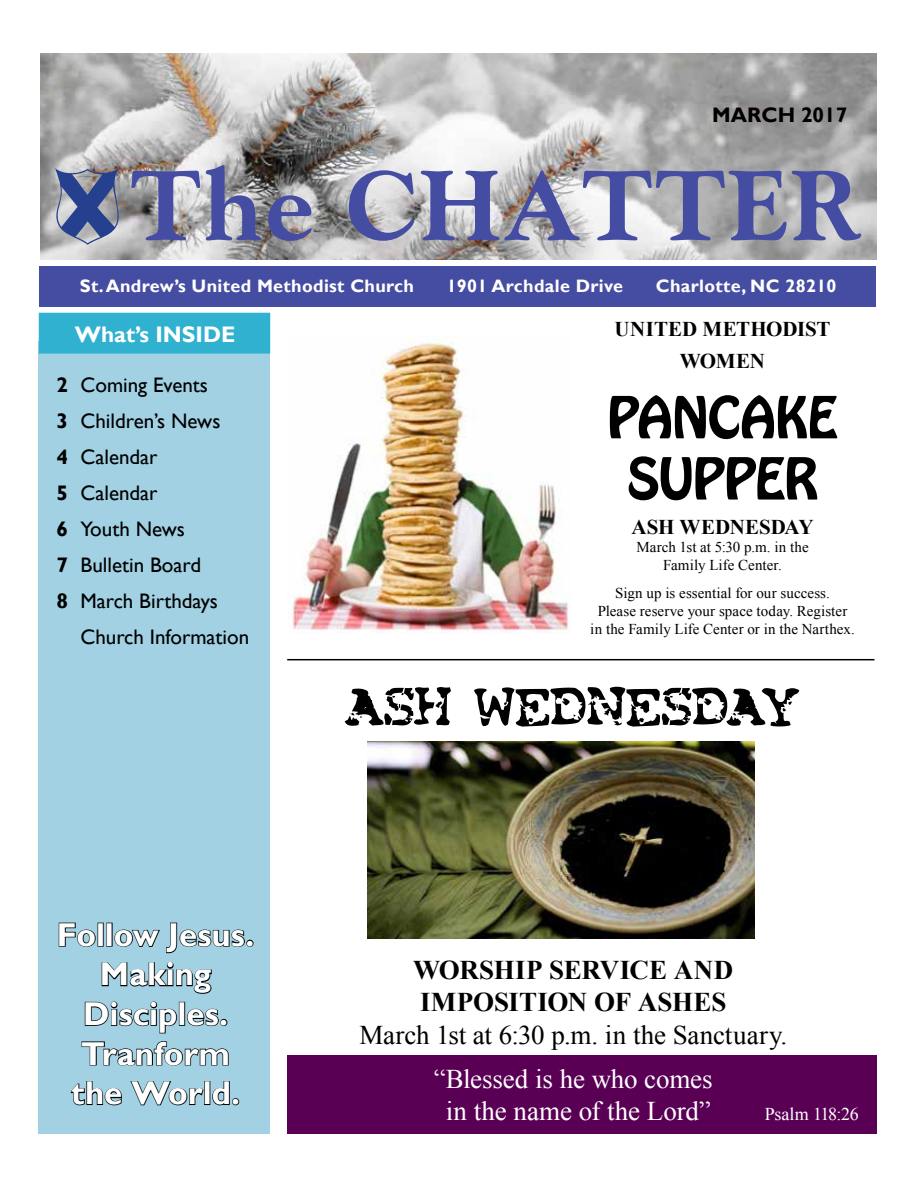
<style>
.page{position:relative;width:918px;height:1188px;background:#fff}
.page>*{position:absolute;margin:0;border:0;box-sizing:border-box;transform-origin:0 0}
.t1{font:800 100.5px "Goudy";letter-spacing:.02em;color:#444da1}
.t2{font:51px/61.2px "Hobo Std";letter-spacing:-.015em;color:#000;text-align:center}
.t3{font:51px "Smash";letter-spacing:.005em;color:#000}
.t4{font:700 33px/39.6px "Gill Sans";color:#fff;text-align:center}
.t5{font:27px/32.4px "Times New Roman";letter-spacing:-.005em;color:#fff;text-align:center}
.t6{font:700 27px/32.4px "Times New Roman";color:#000}
.t7{font:27px "Times New Roman";letter-spacing:-.005em;color:#000}
.t8{font:700 22.5px "Gill Sans";color:#fff}
.t9{font:21px "Gill Sans";color:#000}
.t10{font:700 21px/32.4px "Times New Roman";letter-spacing:-.005em;color:#000;text-align:center}
.t11{font:700 21px "Gill Sans";color:#000}
.t12{font:700 18px "Gill Sans";letter-spacing:.02em;color:#fff}
.t13{font:18px "Times New Roman";letter-spacing:-.015em;color:#fff}
.t14{font:15px/18px "Times New Roman";letter-spacing:.005em;color:#000;text-align:center}
.s1{font-weight:700}
</style>
<div class="page">
<div style="left:287px;top:1056px;width:589px;height:78px;background:#590055"></div>
<img style="left:41px;top:54px;width:835px;height:205px">
<div style="left:40px;top:266px;width:836px;height:41px;background:#444da1"></div>
<svg style="left:55px;top:167px;width:67px;height:78px;background:#757fa2"></svg>
<div style="left:39px;top:341px;width:231px;height:793px;background:#a1d1e3"></div>
<div style="left:39px;top:313px;width:231px;height:41px;background:#2fb1cf;border:2px solid #2fb1cf"></div>
<svg style="left:58px;top:922px;width:38px;height:25px"></svg>
<div style="left:97px;top:923px;width:7px;height:24px;border:2px solid #000"></div>
<div style="left:106px;top:923px;width:7px;height:24px;border:2px solid #000"></div>
<svg style="left:114px;top:922px;width:140px;height:32px"></svg>
<svg style="left:84px;top:961px;width:144px;height:73px"></svg>
<svg style="left:81px;top:1041px;width:148px;height:25px"></svg>
<svg style="left:70px;top:1081px;width:52px;height:25px"></svg>
<svg style="left:130px;top:1081px;width:74px;height:25px"></svg>
<div style="left:204px;top:1081px;width:6px;height:24px;border:2px solid #000"></div>
<svg style="left:212px;top:1081px;width:28px;height:25px"></svg>
<img style="left:292px;top:342px;width:279px;height:291px">
<hr style="left:287px;top:659px;width:587px;height:1px;background:#000">
<img style="left:368px;top:742px;width:386px;height:197px">
<h3 class="t11" style="left:712px;top:103px;width:137px">MARCH 2017</h3>
<h1 class="t1" style="left:130px;top:147px;width:732px">The CHATTER</h1>
<p class="t12" style="left:80px;top:275px;width:336px">St. Andrew’s United Methodist Church</p>
<p class="t12" style="left:447px;top:275px;width:178px">1901 Archdale Drive</p>
<p class="t12" style="left:656px;top:275px;width:182px">Charlotte, NC 28210</p>
<h3 class="t8" style="left:75px;top:320px;width:162px">What’s INSIDE</h3>
<h3 class="t9" style="left:57px;top:373px;width:153px"><span class="s1">2</span> Coming Events</h3>
<h3 class="t9" style="left:57px;top:409px;width:165px"><span class="s1">3</span> Children’s News</h3>
<h3 class="t9" style="left:57px;top:445px;width:102px"><span class="s1">4</span> Calendar</h3>
<h3 class="t9" style="left:57px;top:481px;width:102px"><span class="s1">5</span> Calendar</h3>
<h3 class="t9" style="left:57px;top:517px;width:130px"><span class="s1">6</span> Youth News</h3>
<h3 class="t9" style="left:57px;top:553px;width:146px"><span class="s1">7</span> Bulletin Board</h3>
<h3 class="t9" style="left:57px;top:589px;width:163px"><span class="s1">8</span> March Birthdays</h3>
<h3 class="t9" style="left:81px;top:625px;width:170px">Church Information</h3>
<h3 class="t4" style="left:57px;top:916px;width:199px">Follow Jesus.<br>Making<br>Disciples.<br>Tranform the World.</h3>
<h3 class="t10" style="left:615px;top:312px;width:217px">UNITED METHODIST<br>WOMEN</h3>
<h2 class="t2" style="left:607px;top:388px;width:232px">PANCAKE<br>SUPPER</h2>
<h3 class="t10" style="left:631px;top:510px;width:184px">ASH WEDNESDAY</h3>
<p class="t14" style="left:636px;top:537px;width:174px">March 1st at 5:30 p.m. in the<br>Family Life Center.</p>
<p class="t14" style="left:590px;top:584px;width:266px">Sign up is essential for our success.<br>Please reserve your space today. Register in the Family Life Center or in the Narthex.</p>
<h2 class="t3" style="left:345px;top:674px;width:457px">ASH WEDNESDAY</h2>
<h3 class="t6" style="left:413px;top:953px;width:322px">WORSHIP SERVICE AND<br>IMPOSITION OF ASHES</h3>
<h3 class="t7" style="left:359px;top:1016px;width:429px">March 1st at 6:30 p.m. in the Sanctuary.</h3>
<h3 class="t5" style="left:434px;top:1062px;width:280px">“Blessed is he who comes in the name of the Lord”</h3>
<p class="t13" style="left:765px;top:1102px;width:96px">Psalm 118:26</p>
</div>
